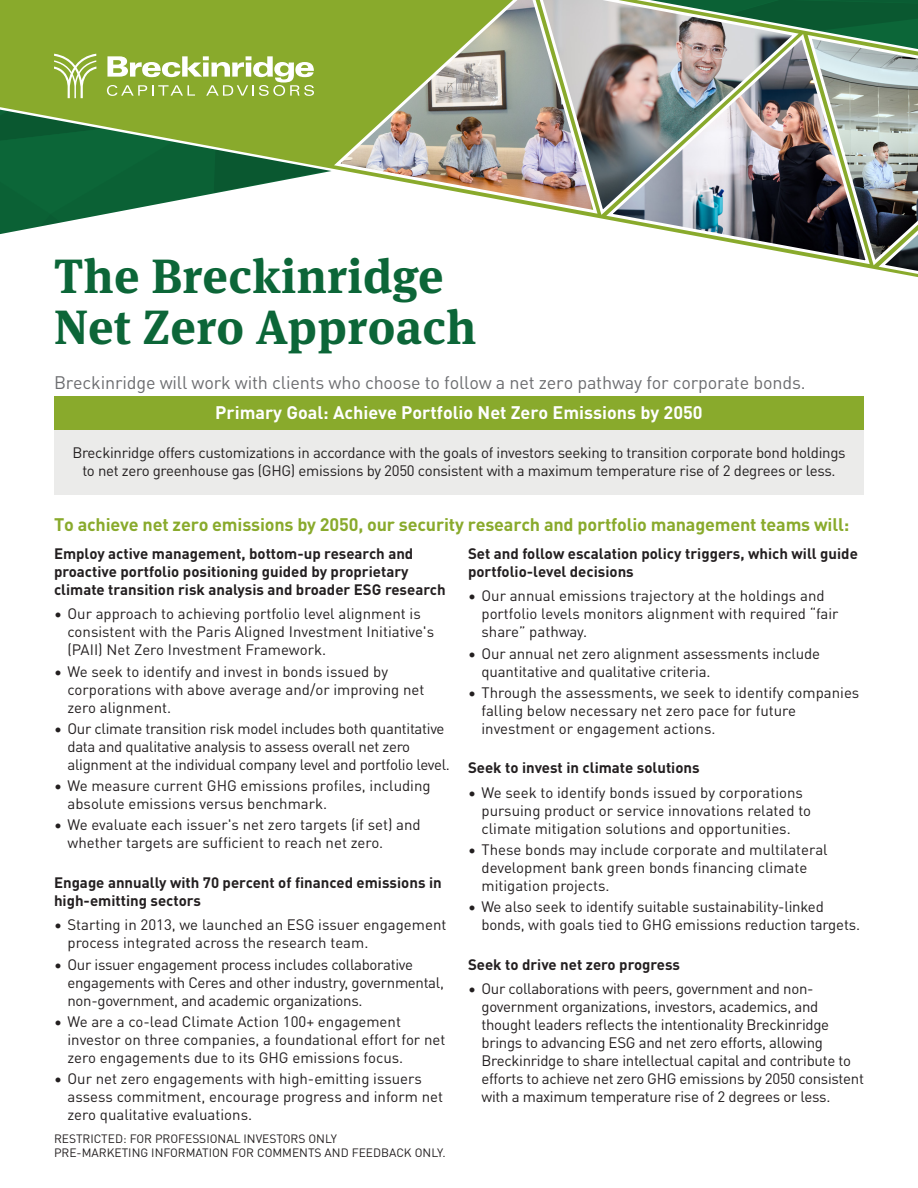
<style>
.page{position:relative;width:918px;height:1188px;background:#fff}
.page>*{position:absolute;margin:0;border:0;box-sizing:border-box;transform-origin:0 0}
.t1{font:700 48px "Meta Serif Pro";letter-spacing:.01em;color:#0c6638}
.subhead{font:700 18px "DIN Pro";letter-spacing:-.01em;color:#89aa2c}
.lead_paragraph{font:18px "DIN Pro";letter-spacing:-.01em;color:#6c6d70}
.subhead-2{font:700 18px "DIN Pro";color:#fff}
.body{font:15px/18px "DIN Pro";letter-spacing:-.01em;color:#231f20}
.body-2{font:700 15px/18px "DIN Pro";color:#231f20}
.body-3{font:12px "DIN Pro";color:#231f20}
</style>
<div class="page">
<img style="left:0;top:0;width:918px;height:277px">
<div style="left:54px;top:428px;width:810px;height:67px;background:#ebebea"></div>
<div style="left:54px;top:396px;width:810px;height:33px;background:#89aa2c"></div>
<p class="t1" style="left:54px;top:237px;width:391px">The Breckinridge</p>
<p class="t1" style="left:54px;top:288px;width:424px">Net Zero Approach</p>
<p class="lead_paragraph" style="left:54px;top:368px;width:753px">Breckinridge will work with clients who choose to follow a net zero pathway for corporate bonds.</p>
<p class="subhead-2" style="left:215px;top:399px;width:489px">Primary Goal: Achieve Portfolio Net Zero Emissions by 2050</p>
<p class="body" style="left:72px;top:443px;width:775px;text-align:center">Breckinridge offers customizations in accordance with the goals of investors seeking to transition corporate bond holdings to net zero greenhouse gas (GHG) emissions by 2050 consistent with a maximum temperature rise of 2 degrees or less.</p>
<p class="subhead" style="left:54px;top:511px;width:797px">To achieve net zero emissions by 2050, our security research and portfolio management teams will:</p>
<p class="body-2" style="left:54px;top:543px;width:393px">Employ active management, bottom-up research and proactive portfolio positioning guided by proprietary climate transition risk analysis and broader ESG research</p>
<p class="body" style="left:68px;top:604px;width:368px;text-indent:-14px">• Our approach to achieving portfolio level alignment is consistent with the Paris Aligned Investment Initiative's (PAII) Net Zero Investment Framework.</p>
<p class="body" style="left:68px;top:661px;width:358px;text-indent:-14px">• We seek to identify and invest in bonds issued by corporations with above average and/or improving net zero alignment.</p>
<p class="body" style="left:68px;top:719px;width:384px;text-indent:-14px">• Our climate transition risk model includes both quantitative data and qualitative analysis to assess overall net zero alignment at the individual company level and portfolio level.</p>
<p class="body" style="left:68px;top:776px;width:365px;text-indent:-14px">• We measure current GHG emissions profiles, including absolute emissions versus benchmark.</p>
<p class="body" style="left:68px;top:815px;width:355px;text-indent:-14px">• We evaluate each issuer's net zero targets (if set) and whether targets are sufficient to reach net zero.</p>
<p class="body-2" style="left:54px;top:872px;width:389px">Engage annually with 70 percent of financed emissions in high-emitting sectors</p>
<p class="body" style="left:68px;top:915px;width:380px;text-indent:-14px">• Starting in 2013, we launched an ESG issuer engagement process integrated across the research team.</p>
<p class="body" style="left:68px;top:954px;width:378px;text-indent:-14px">• Our issuer engagement process includes collaborative engagements with Ceres and other industry, governmental, non-government, and academic organizations.</p>
<p class="body" style="left:68px;top:1011px;width:379px;text-indent:-14px">• We are a co-lead Climate Action 100+ engagement investor on three companies, a foundational effort for net zero engagements due to its GHG emissions focus.</p>
<p class="body" style="left:68px;top:1069px;width:377px;text-indent:-14px">• Our net zero engagements with high-emitting issuers assess commitment, encourage progress and inform net zero qualitative evaluations.</p>
<p class="body-3" style="left:54px;top:1129px;width:285px">RESTRICTED: FOR PROFESSIONAL INVESTORS ONLY</p>
<p class="body-3" style="left:54px;top:1144px;width:393px">PRE-MARKETING INFORMATION FOR COMMENTS AND FEEDBACK ONLY.</p>
<p class="body-2" style="left:468px;top:543px;width:391px">Set and follow escalation policy triggers, which will guide portfolio-level decisions</p>
<p class="body" style="left:482px;top:586px;width:359px;text-indent:-14px">• Our annual emissions trajectory at the holdings and portfolio levels monitors alignment with required “fair share” pathway.</p>
<p class="body" style="left:482px;top:643px;width:340px;text-indent:-14px">• Our annual net zero alignment assessments include quantitative and qualitative criteria.</p>
<p class="body" style="left:482px;top:683px;width:379px;text-indent:-14px">• Through the assessments, we seek to identify companies falling below necessary net zero pace for future investment or engagement actions.</p>
<p class="body-2" style="left:468px;top:758px;width:233px">Seek to invest in climate solutions</p>
<p class="body" style="left:482px;top:783px;width:331px;text-indent:-14px">• We seek to identify bonds issued by corporations pursuing product or service innovations related to climate mitigation solutions and opportunities.</p>
<p class="body" style="left:482px;top:840px;width:348px;text-indent:-14px">• These bonds may include corporate and multilateral development bank green bonds financing climate mitigation projects.</p>
<p class="body" style="left:482px;top:897px;width:380px;text-indent:-14px">• We also seek to identify suitable sustainability-linked bonds, with goals tied to GHG emissions reduction targets.</p>
<p class="body-2" style="left:468px;top:954px;width:214px">Seek to drive net zero progress</p>
<p class="body" style="left:482px;top:979px;width:384px;text-indent:-14px">• Our collaborations with peers, government and non&shy;government organizations, investors, academics, and thought leaders reflects the intentionality Breckinridge brings to advancing ESG and net zero efforts, allowing Breckinridge to share intellectual capital and contribute to efforts to achieve net zero GHG emissions by 2050 consistent with a maximum temperature rise of 2 degrees or less.</p>
</div>
